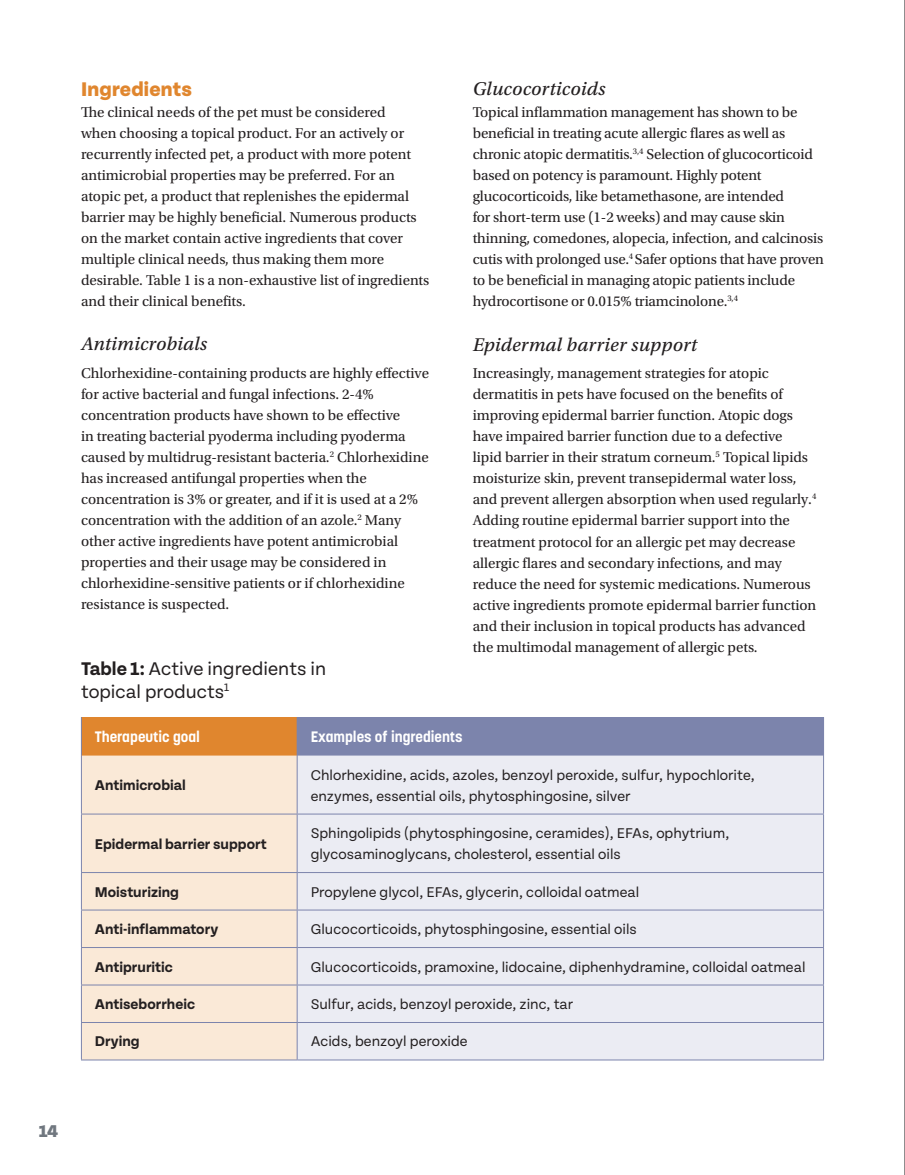
<style>
.page{position:relative;width:905px;height:1175px;background:#fff}
.page>*{position:absolute;margin:0;border:0;box-sizing:border-box;transform-origin:0 0}
.t1{font:800 21px "Tenon";letter-spacing:.01em;color:#e0862e}
.t2{font:19.5px "Utopia Std Capt It";letter-spacing:.01em;color:#231f20}
.t3{font:19.5px/22.5px "Tenon";color:#231f20}
.t4{font:800 18px "Tenon";color:#70777f}
.t5{font:15px/21px "Utopia Std";color:#231f20}
.t6{font:15px/21px "Tenon";color:#231f20}
.t7{font:700 15px "Tenon";color:#231f20}
.t8{font:700 15px "Korolev";color:#fff}
.s1{font-weight:700}
</style>
<div class="page">
<div style="left:81px;top:717px;width:216px;height:38px;background:#e0862e"></div>
<div style="left:297px;top:717px;width:526px;height:38px;background:#7c84ac"></div>
<div style="left:82px;top:755px;width:215px;height:304px;background:#fae9d7"></div>
<div style="left:298px;top:755px;width:525px;height:304px;background:#ebecf3"></div>
<hr style="left:297px;top:755px;width:1px;height:58px;background:#7c84ac">
<hr style="left:81px;top:813px;width:216px;height:1px;background:#7c84ac">
<hr style="left:297px;top:813px;width:527px;height:1px;background:#7c84ac">
<hr style="left:297px;top:814px;width:1px;height:58px;background:#7c84ac">
<hr style="left:81px;top:872px;width:216px;height:1px;background:#7c84ac">
<hr style="left:297px;top:872px;width:527px;height:1px;background:#7c84ac">
<hr style="left:297px;top:873px;width:1px;height:36px;background:#7c84ac">
<hr style="left:81px;top:909px;width:216px;height:1px;background:#7c84ac">
<hr style="left:297px;top:909px;width:527px;height:1px;background:#7c84ac">
<hr style="left:297px;top:910px;width:1px;height:37px;background:#7c84ac">
<hr style="left:81px;top:947px;width:216px;height:1px;background:#7c84ac">
<hr style="left:297px;top:947px;width:527px;height:1px;background:#7c84ac">
<hr style="left:297px;top:948px;width:1px;height:36px;background:#7c84ac">
<hr style="left:81px;top:717px;width:1px;height:38px;background:#7c84ac">
<hr style="left:823px;top:717px;width:1px;height:38px;background:#7c84ac">
<hr style="left:81px;top:755px;width:1px;height:58px;background:#7c84ac">
<hr style="left:823px;top:755px;width:1px;height:58px;background:#7c84ac">
<hr style="left:81px;top:814px;width:1px;height:58px;background:#7c84ac">
<hr style="left:823px;top:814px;width:1px;height:58px;background:#7c84ac">
<hr style="left:81px;top:873px;width:1px;height:36px;background:#7c84ac">
<hr style="left:823px;top:873px;width:1px;height:36px;background:#7c84ac">
<hr style="left:81px;top:910px;width:1px;height:37px;background:#7c84ac">
<hr style="left:823px;top:910px;width:1px;height:37px;background:#7c84ac">
<hr style="left:81px;top:948px;width:1px;height:36px;background:#7c84ac">
<hr style="left:823px;top:948px;width:1px;height:36px;background:#7c84ac">
<hr style="left:81px;top:984px;width:216px;height:1px;background:#7c84ac">
<hr style="left:81px;top:985px;width:1px;height:37px;background:#7c84ac">
<hr style="left:297px;top:984px;width:527px;height:1px;background:#7c84ac">
<hr style="left:297px;top:985px;width:1px;height:37px;background:#7c84ac">
<hr style="left:823px;top:985px;width:1px;height:37px;background:#7c84ac">
<hr style="left:81px;top:1022px;width:216px;height:1px;background:#7c84ac">
<hr style="left:81px;top:1022px;width:1px;height:37px;background:#7c84ac">
<hr style="left:297px;top:1022px;width:527px;height:1px;background:#7c84ac">
<hr style="left:297px;top:1022px;width:1px;height:37px;background:#7c84ac">
<hr style="left:823px;top:1022px;width:1px;height:37px;background:#7c84ac">
<hr style="left:81px;top:1059px;width:216px;height:1px;background:#7c84ac">
<hr style="left:297px;top:1059px;width:527px;height:1px;background:#7c84ac">
<hr style="left:904px;top:0;width:1px;height:1174px;background:#231f20">
<h1 class="t1" style="left:81px;top:78px;width:112px">Ingredients</h1>
<p class="t5" style="left:81px;top:102px;width:350px">The clinical needs of the pet must be considered<br>when choosing a topical product. For an actively or recurrently infected pet, a product with more potent antimicrobial properties may be preferred. For an atopic pet, a product that replenishes the epidermal barrier may be highly beneficial. Numerous products on the market contain active ingredients that cover multiple clinical needs, thus making them more desirable. Table 1 is a non-exhaustive list of ingredients and their clinical benefits.</p>
<h2 class="t2" style="left:81px;top:333px;width:128px">Antimicrobials</h2>
<p class="t5" style="left:81px;top:363px;width:349px">Chlorhexidine-containing products are highly effective for active bacterial and fungal infections. 2-4% concentration products have shown to be effective<br>in treating bacterial pyoderma including pyoderma caused by multidrug-resistant bacteria.<sup>2</sup> Chlorhexidine has increased antifungal properties when the concentration is 3% or greater, and if it is used at a 2% concentration with the addition of an azole.<sup>2</sup> Many other active ingredients have potent antimicrobial properties and their usage may be considered in chlorhexidine-sensitive patients or if chlorhexidine resistance is suspected.</p>
<h2 class="t2" style="left:472px;top:78px;width:134px">Glucocorticoids</h2>
<p class="t5" style="left:472px;top:102px;width:353px">Topical inflammation management has shown to be beneficial in treating acute allergic flares as well as chronic atopic dermatitis.<sup>3,4</sup> Selection of glucocorticoid based on potency is paramount. Highly potent glucocorticoids, like betamethasone, are intended<br>for short-term use (1-2 weeks) and may cause skin thinning, comedones, alopecia, infection, and calcinosis cutis with prolonged use.<sup>4</sup> Safer options that have proven to be beneficial in managing atopic patients include hydrocortisone or 0.015% triamcinolone.<sup>3,4</sup></p>
<h2 class="t2" style="left:472px;top:333px;width:226px">Epidermal barrier support</h2>
<p class="t5" style="left:472px;top:363px;width:345px">Increasingly, management strategies for atopic dermatitis in pets have focused on the benefits of improving epidermal barrier function. Atopic dogs have impaired barrier function due to a defective<br>lipid barrier in their stratum corneum.<sup>5</sup> Topical lipids moisturize skin, prevent transepidermal water loss, and prevent allergen absorption when used regularly.<sup>4<br></sup>Adding routine epidermal barrier support into the treatment protocol for an allergic pet may decrease allergic flares and secondary infections, and may reduce the need for systemic medications. Numerous active ingredients promote epidermal barrier function and their inclusion in topical products has advanced the multimodal management of allergic pets.</p>
<h2 class="t3" style="left:81px;top:658px;width:246px"><span class="s1">Table 1:</span> Active ingredients in topical products<sup>1</sup></h2>
<p class="t8" style="left:95px;top:727px;width:107px">Therapeutic goal</p>
<p class="t8" style="left:310px;top:727px;width:153px">Examples of ingredients</p>
<p class="t7" style="left:95px;top:777px;width:92px">Antimicrobial</p>
<p class="t6" style="left:310px;top:764px;width:445px">Chlorhexidine, acids, azoles, benzoyl peroxide, sulfur, hypochlorite, enzymes, essential oils, phytosphingosine, silver</p>
<p class="t7" style="left:95px;top:835px;width:173px">Epidermal barrier support</p>
<p class="t6" style="left:310px;top:823px;width:420px">Sphingolipids (phytosphingosine, ceramides), EFAs, ophytrium, glycosaminoglycans, cholesterol, essential oils</p>
<p class="t7" style="left:95px;top:883px;width:86px">Moisturizing</p>
<p class="t6" style="left:310px;top:881px;width:330px">Propylene glycol, EFAs, glycerin, colloidal oatmeal</p>
<p class="t7" style="left:95px;top:921px;width:125px">Anti-inflammatory</p>
<p class="t6" style="left:310px;top:919px;width:327px">Glucocorticoids, phytosphingosine, essential oils</p>
<p class="t7" style="left:95px;top:958px;width:79px">Antipruritic</p>
<p class="t6" style="left:310px;top:956px;width:496px">Glucocorticoids, pramoxine, lidocaine, diphenhydramine, colloidal oatmeal</p>
<p class="t7" style="left:95px;top:996px;width:102px">Antiseborrheic</p>
<p class="t6" style="left:310px;top:993px;width:264px">Sulfur, acids, benzoyl peroxide, zinc, tar</p>
<p class="t7" style="left:95px;top:1033px;width:46px">Drying</p>
<p class="t6" style="left:310px;top:1031px;width:158px">Acids, benzoyl peroxide</p>
<p class="t4" style="left:39px;top:1121px;width:21px">14</p>
</div>
